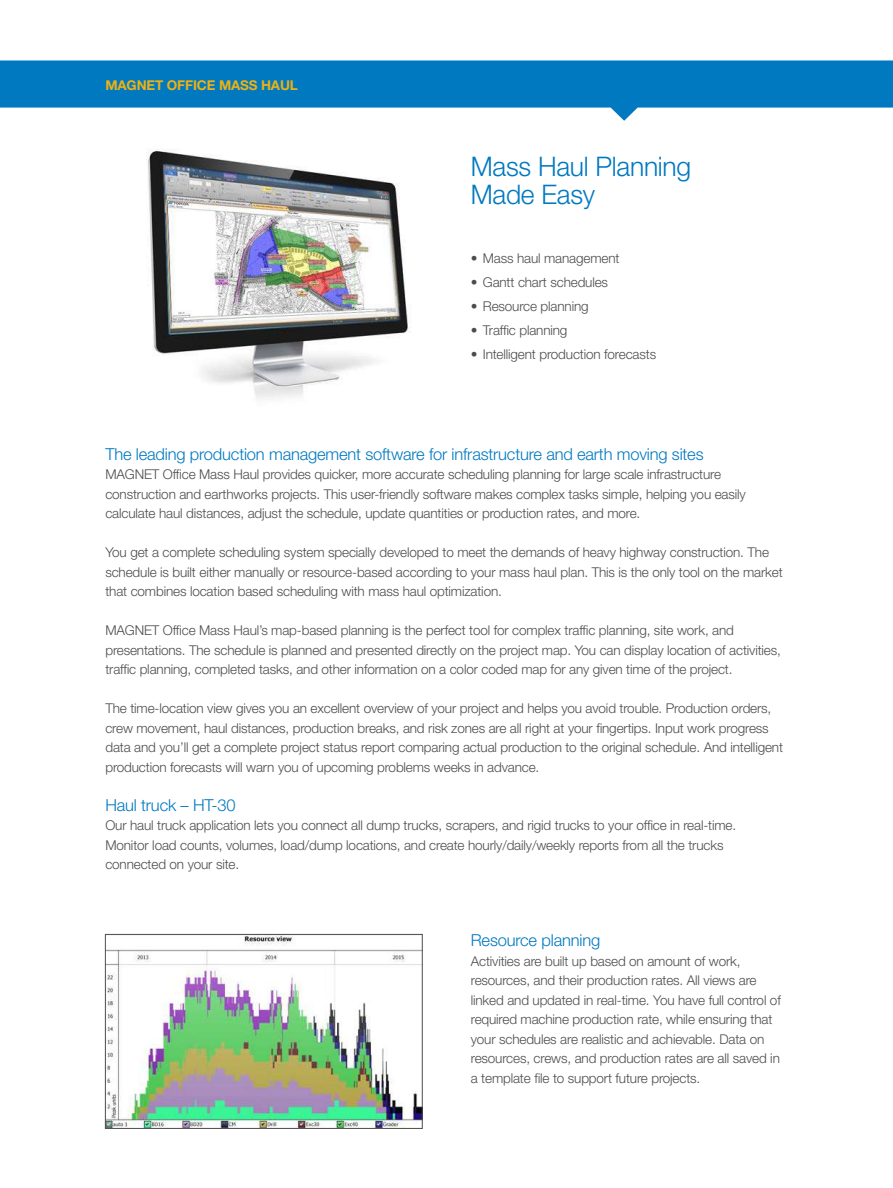
<style>
.page{position:relative;width:893px;height:1188px;background:#fff}
.page>*{position:absolute;margin:0;border:0;box-sizing:border-box;transform-origin:0 0}
.t1{font:300 27px/28.5px "Helvetica Neue LT Std";letter-spacing:-.01em;color:#0079c1}
.t2{font:300 16.5px "Helvetica Neue LT Std";letter-spacing:-.01em;color:#0079c1}
.t3{font:300 13.5px/19.5px "Helvetica Neue LT Std";letter-spacing:-.01em;color:#4d4d4f}
.t4{font:700 13.5px "Helvetica Neue LT Std";letter-spacing:-.01em;color:#eeb111}
</style>
<div class="page">
<svg style="left:0;top:60px;width:893px;height:61px;fill:#0079c1"></svg>
<img style="left:107px;top:936px;width:313px;height:191px">
<div style="left:105px;top:934px;width:317px;height:195px;border:1px solid #4d4d4f"></div>
<img style="left:146px;top:149px;width:265px;height:250px">
<p class="t4" style="left:105px;top:77px;width:194px">MAGNET OFFICE MASS HAUL</p>
<h1 class="t1" style="left:471px;top:151px;width:222px">Mass Haul Planning<br>Made Easy</h1>
<p class="t3" style="left:471px;top:249px;width:150px">• Mass haul management</p>
<p class="t3" style="left:471px;top:273px;width:139px">• Gantt chart schedules</p>
<p class="t3" style="left:471px;top:297px;width:119px">• Resource planning</p>
<p class="t3" style="left:471px;top:321px;width:98px">• Traffic planning</p>
<p class="t3" style="left:471px;top:345px;width:187px">• Intelligent production forecasts</p>
<p class="t2" style="left:105px;top:444px;width:600px">The leading production management software for infrastructure and earth moving sites</p>
<p class="t3" style="left:105px;top:465px;width:642px">MAGNET Office Mass Haul provides quicker, more accurate scheduling planning for large scale infrastructure construction and earthworks projects. This user-friendly software makes complex tasks simple, helping you easily calculate haul distances, adjust the schedule, update quantities or production rates, and more.</p>
<p class="t3" style="left:105px;top:543px;width:679px">You get a complete scheduling system specially developed to meet the demands of heavy highway construction. The schedule is built either manually or resource-based according to your mass haul plan. This is the only tool on the market that combines location based scheduling with mass haul optimization.</p>
<p class="t3" style="left:105px;top:621px;width:677px">MAGNET Office Mass Haul’s map-based planning is the perfect tool for complex traffic planning, site work, and presentations. The schedule is planned and presented directly on the project map. You can display location of activities, traffic planning, completed tasks, and other information on a color coded map for any given time of the project.</p>
<p class="t3" style="left:105px;top:699px;width:679px">The time-location view gives you an excellent overview of your project and helps you avoid trouble. Production orders, crew movement, haul distances, production breaks, and risk zones are all right at your fingertips. Input work progress data and you’ll get a complete project status report comparing actual production to the original schedule. And intelligent production forecasts will warn you of upcoming problems weeks in advance.</p>
<p class="t2" style="left:105px;top:795px;width:132px">Haul truck – HT-30</p>
<p class="t3" style="left:105px;top:816px;width:632px">Our haul truck application lets you connect all dump trucks, scrapers, and rigid trucks to your office in real-time.<br>Monitor load counts, volumes, load/dump locations, and create hourly/daily/weekly reports from all the trucks connected on your site.</p>
<p class="t2" style="left:471px;top:930px;width:131px">Resource planning</p>
<p class="t3" style="left:471px;top:951px;width:312px">Activities are built up based on amount of work, resources, and their production rates. All views are linked and updated in real-time. You have full control of required machine production rate, while ensuring that your schedules are realistic and achievable. Data on resources, crews, and production rates are all saved in a template file to support future projects.</p>
</div>
